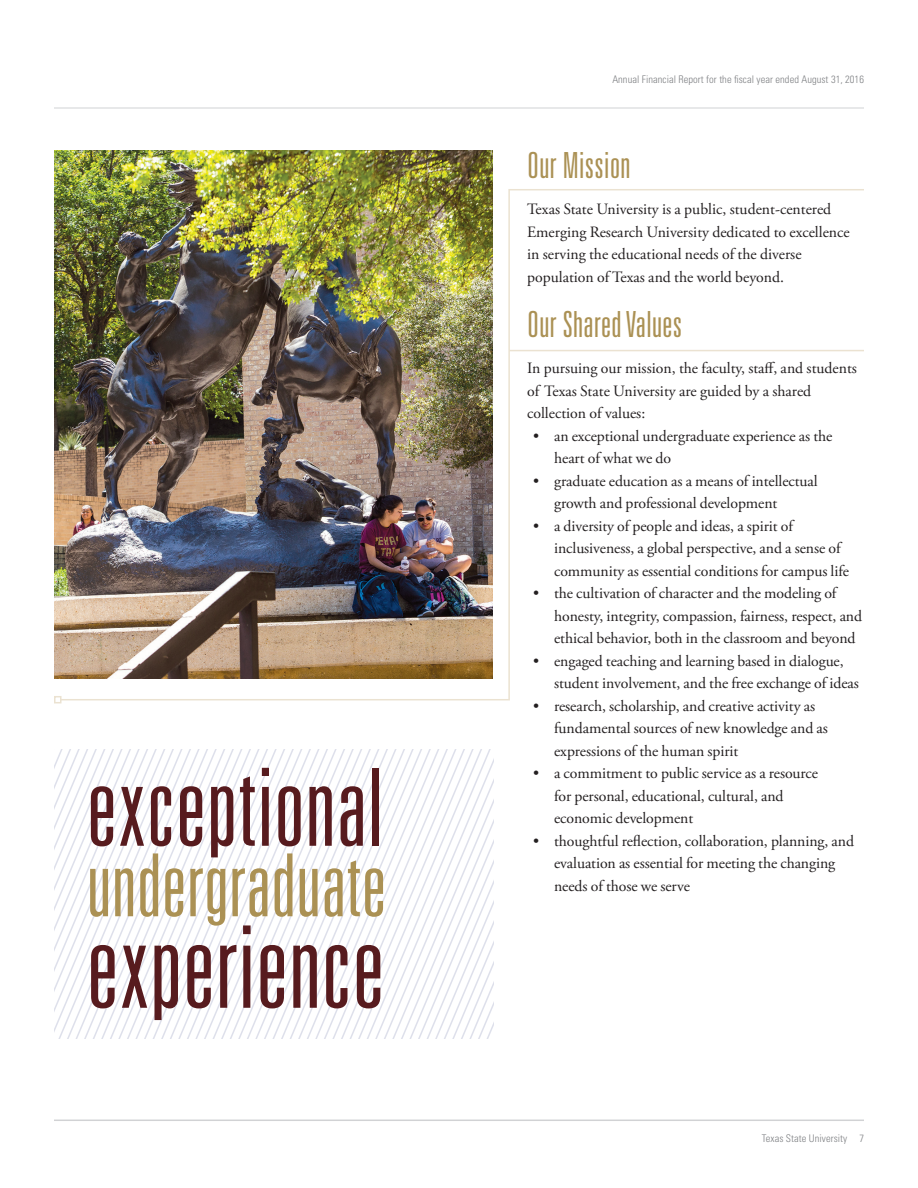
<style>
.page{position:relative;width:918px;height:1188px;background:#fff}
.page>*{position:absolute;margin:0;border:0;box-sizing:border-box;transform-origin:0 0}
.bdy{font:300 ultra-condensed 114px "Univers LT Std";letter-spacing:.01em;color:#571b1e}
.bdy-2{font:300 ultra-condensed 108px "Univers LT Std";letter-spacing:.01em;color:#571b1e}
.bdy-3{font:300 ultra-condensed 87px "Univers LT Std";letter-spacing:.01em;color:#ab9154}
.bdy-4{font:300 ultra-condensed 36px "Univers LT Std";letter-spacing:.01em;color:#ab9154}
.bdy-5{font:15.75px/22.5px "Adobe Garamond Pro";letter-spacing:-.005em;color:#231f20}
.t1{font:300 condensed 10.5px "Univers LT Std";letter-spacing:.005em;color:#808285}
</style>
<div class="page">
<svg style="left:62px;top:188px;width:802px;height:513px"></svg>
<div style="left:54px;top:696px;width:8px;height:7px;border:2px solid #ebe2d1"></div>
<img style="left:55px;top:151px;width:437px;height:528px">
<hr style="left:509px;top:350px;width:355px;height:1px;background:#ebe2d1">
<svg style="left:481px;top:749px;width:9px;height:290px"></svg>
<svg style="left:464px;top:749px;width:9px;height:290px"></svg>
<svg style="left:447px;top:749px;width:9px;height:290px"></svg>
<svg style="left:439px;top:749px;width:8px;height:290px"></svg>
<svg style="left:430px;top:749px;width:9px;height:290px"></svg>
<svg style="left:422px;top:749px;width:8px;height:290px"></svg>
<svg style="left:413px;top:749px;width:9px;height:290px"></svg>
<svg style="left:404px;top:749px;width:9px;height:290px"></svg>
<svg style="left:396px;top:749px;width:8px;height:290px"></svg>
<svg style="left:387px;top:749px;width:9px;height:290px"></svg>
<svg style="left:379px;top:749px;width:8px;height:290px"></svg>
<svg style="left:370px;top:749px;width:9px;height:290px"></svg>
<svg style="left:362px;top:749px;width:8px;height:290px"></svg>
<svg style="left:353px;top:749px;width:9px;height:290px"></svg>
<svg style="left:344px;top:749px;width:9px;height:290px"></svg>
<svg style="left:336px;top:749px;width:8px;height:290px"></svg>
<svg style="left:327px;top:749px;width:9px;height:290px"></svg>
<svg style="left:319px;top:749px;width:8px;height:290px"></svg>
<svg style="left:310px;top:749px;width:9px;height:290px"></svg>
<svg style="left:302px;top:749px;width:8px;height:290px"></svg>
<svg style="left:293px;top:749px;width:9px;height:290px"></svg>
<svg style="left:285px;top:749px;width:8px;height:290px"></svg>
<svg style="left:276px;top:749px;width:9px;height:290px"></svg>
<svg style="left:267px;top:749px;width:9px;height:290px"></svg>
<svg style="left:259px;top:749px;width:8px;height:290px"></svg>
<svg style="left:250px;top:749px;width:9px;height:290px"></svg>
<svg style="left:242px;top:749px;width:8px;height:290px"></svg>
<svg style="left:233px;top:749px;width:9px;height:290px"></svg>
<svg style="left:225px;top:749px;width:8px;height:290px"></svg>
<svg style="left:216px;top:749px;width:9px;height:290px"></svg>
<svg style="left:207px;top:749px;width:9px;height:290px"></svg>
<svg style="left:199px;top:749px;width:8px;height:290px"></svg>
<svg style="left:54px;top:749px;width:145px;height:290px"></svg>
<hr style="left:54px;top:108px;width:810px;height:1px;background:#d1d2d4">
<hr style="left:54px;top:1120px;width:810px;height:1px;background:#d1d2d4">
<p class="bdy-2" style="left:87px;top:751px;width:298px">exceptional</p>
<p class="bdy-3" style="left:87px;top:840px;width:301px">undergraduate</p>
<p class="bdy" style="left:87px;top:908px;width:299px">experience</p>
<p class="t1" style="left:612px;top:73px;width:253px">Annual Financial Report for the fiscal year ended August 31, 2016</p>
<p class="bdy-4" style="left:527px;top:147px;width:105px">Our Mission</p>
<p class="bdy-5" style="left:527px;top:198px;width:324px">Texas State University is a public, student-centered Emerging Research University dedicated to excellence in serving the educational needs of the diverse population of Texas and the world beyond.</p>
<p class="bdy-4" style="left:527px;top:306px;width:156px">Our Shared Values</p>
<p class="bdy-5" style="left:527px;top:357px;width:331px">In pursuing our mission, the faculty, staff, and students of Texas State University are guided by a shared collection of values:</p>
<p class="bdy-5" style="left:554px;top:425px;width:280px;text-indent:-21px">• an exceptional undergraduate experience as the heart of what we do</p>
<p class="bdy-5" style="left:554px;top:470px;width:265px;text-indent:-21px">• graduate education as a means of intellectual growth and professional development</p>
<p class="bdy-5" style="left:554px;top:515px;width:296px;text-indent:-21px">• a diversity of people and ideas, a spirit of inclusiveness, a global perspective, and a sense of community as essential conditions for campus life</p>
<p class="bdy-5" style="left:554px;top:582px;width:310px;text-indent:-21px">• the cultivation of character and the modeling of honesty, integrity, compassion, fairness, respect, and ethical behavior, both in the classroom and beyond</p>
<p class="bdy-5" style="left:554px;top:650px;width:306px;text-indent:-21px">• engaged teaching and learning based in dialogue, student involvement, and the free exchange of ideas</p>
<p class="bdy-5" style="left:554px;top:695px;width:275px;text-indent:-21px">• research, scholarship, and creative activity as fundamental sources of new knowledge and as expressions of the human spirit</p>
<p class="bdy-5" style="left:554px;top:762px;width:265px;text-indent:-21px">• a commitment to public service as a resource for personal, educational, cultural, and economic development</p>
<p class="bdy-5" style="left:554px;top:830px;width:302px;text-indent:-21px">• thoughtful reflection, collaboration, planning, and evaluation as essential for meeting the changing needs of those we serve</p>
<p class="t1" style="left:762px;top:1132px;width:104px">Texas State University 7</p>
</div>
